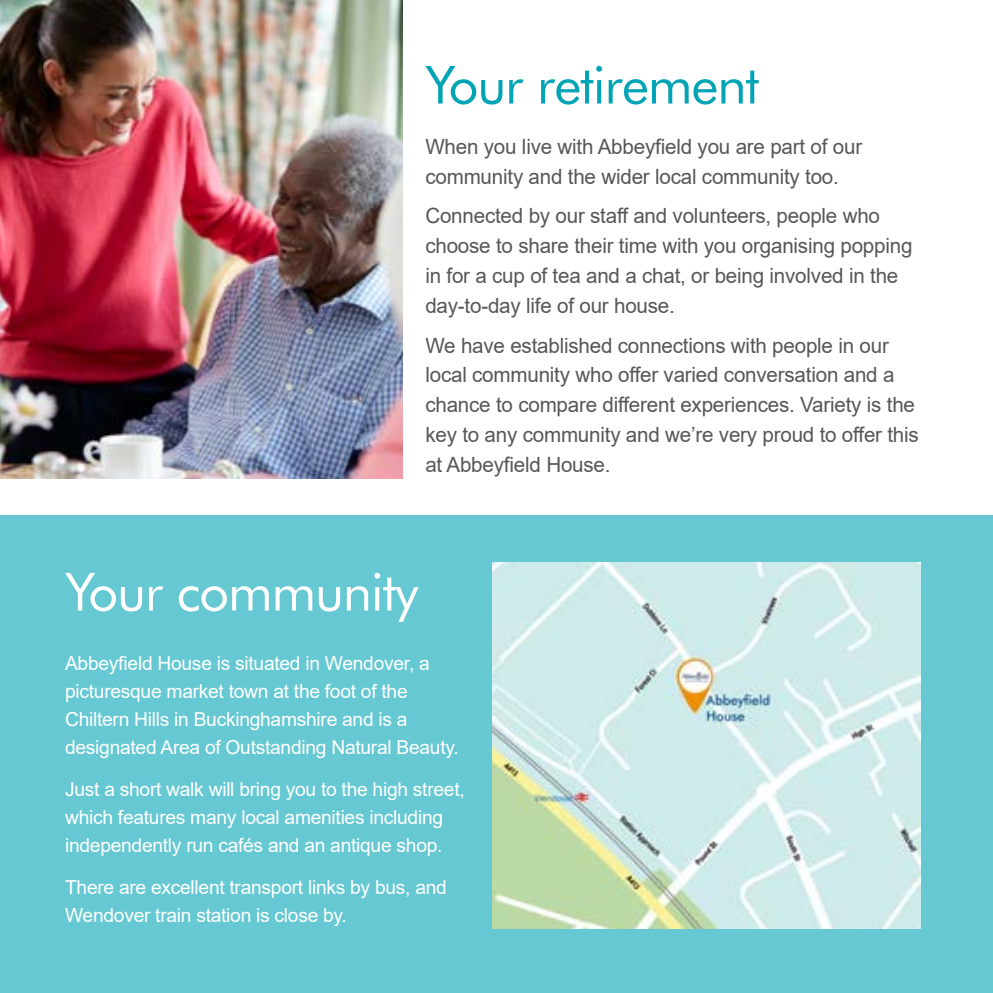
<style>
.page{position:relative;width:993px;height:993px;background:#fff}
.page>*{position:absolute;margin:0;border:0;box-sizing:border-box;transform-origin:0 0}
.t1{font:52.5px "Futura BT";letter-spacing:-.02em;color:#00a4b5}
.t2{font:52.5px "Futura BT";letter-spacing:-.02em;color:#fff}
.t3{font:21px/29.8px "Arial";letter-spacing:-.01em;color:#575756}
.t4{font:19.25px/28px "Arial";letter-spacing:-.015em;color:#fff}
</style>
<div class="page">
<div style="left:1px;top:515px;width:991px;height:477px;background:#66c8d2"></div>
<img style="left:492px;top:562px;width:428px;height:366px">
<img style="left:1px;top:0;width:401px;height:478px">
<h1 class="t1" style="left:425px;top:51px;width:335px">Your retirement</h1>
<p class="t3" style="left:425px;top:131px;width:438px">When you live with Abbeyfield you are part of our community and the wider local community too.</p>
<p class="t3" style="left:425px;top:201px;width:488px">Connected by our staff and volunteers, people who choose to share their time with you organising popping in for a cup of tea and a chat, or being involved in the day-to-day life of our house.</p>
<p class="t3" style="left:425px;top:330px;width:495px">We have established connections with people in our local community who offer varied conversation and a chance to compare different experiences. Variety is the key to any community and we’re very proud to offer this at Abbeyfield House.</p>
<h1 class="t2" style="left:65px;top:558px;width:354px">Your community</h1>
<p class="t4" style="left:65px;top:648px;width:395px">Abbeyfield House is situated in Wendover, a picturesque market town at the foot of the Chiltern Hills in Buckinghamshire and is a designated Area of Outstanding Natural Beauty.</p>
<p class="t4" style="left:65px;top:774px;width:401px">Just a short walk will bring you to the high street, which features many local amenities including independently run cafés and an antique shop.</p>
<p class="t4" style="left:65px;top:872px;width:383px">There are excellent transport links by bus, and<br>Wendover train station is close by.</p>
</div>
